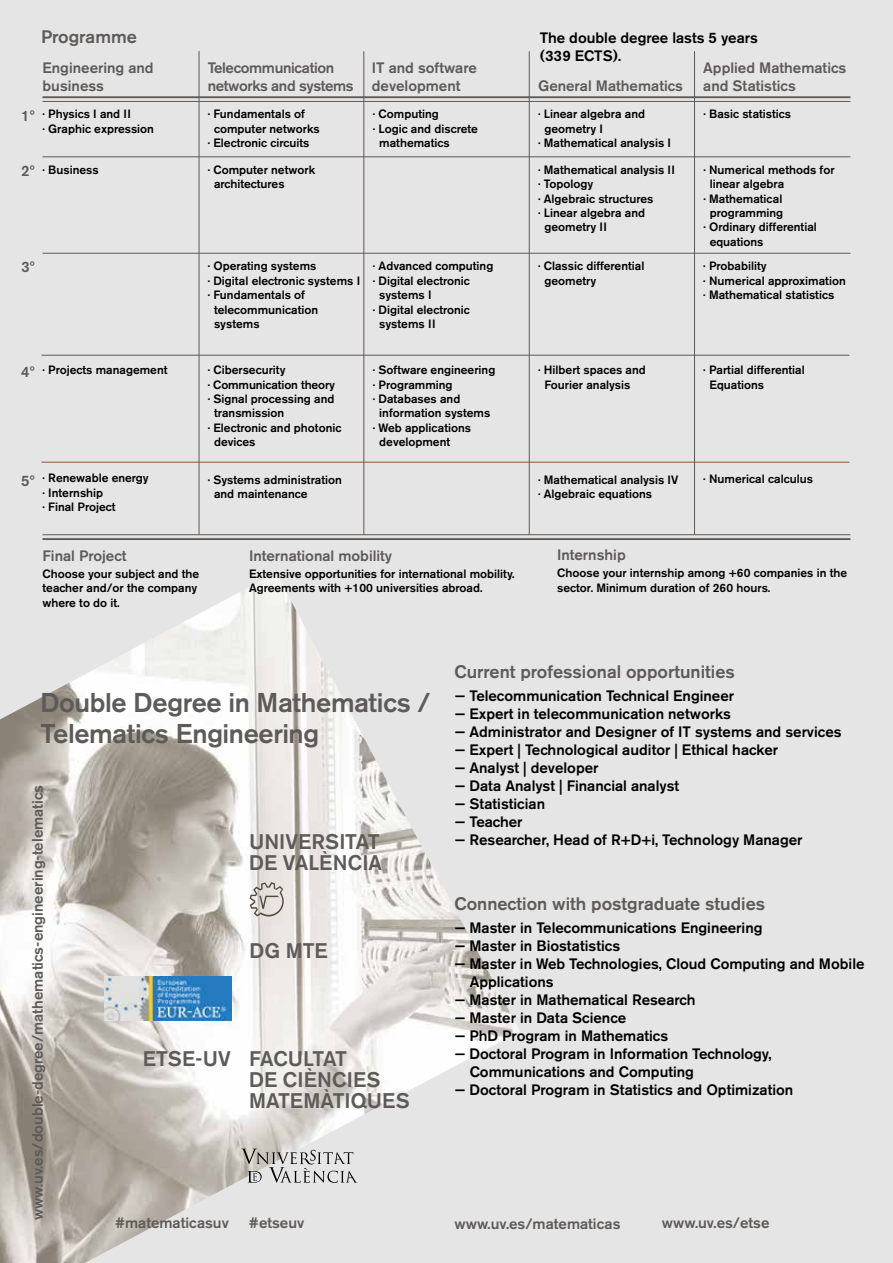
<style>
.page{position:relative;width:893px;height:1263px;background:#e6e5e5}
.page>*{position:absolute;margin:0;border:0;box-sizing:border-box;transform-origin:0 0}
.t1{font:500 27px/31.5px "Akzidenz Grotesk BE";letter-spacing:-.015em;color:#5d5a58}
.t2{font:500 21px/21px "Akzidenz Grotesk BE";letter-spacing:.005em;color:#5d5a58}
.t3{font:500 18px "Akzidenz Grotesk BE";color:#5d5a58}
.t4{font:500 15px/18px "Akzidenz Grotesk BE";color:#000}
.t5{font:500 15px/18px "Akzidenz Grotesk BE";color:#5d5a58}
.t6{font:500 15px/18px "Akzidenz Grotesk BE";letter-spacing:-.025em;color:#5d5a58}
.t7{font:500 12px/14.4px "Akzidenz Grotesk BE";color:#000}
</style>
<div class="page">
<img style="left:0;top:573px;width:520px;height:690px">
<img style="left:104px;top:976px;width:127px;height:44px">
<svg style="left:250px;top:882px;width:34px;height:34px"></svg>
<svg style="left:241px;top:1148px;width:116px;height:35px"></svg>
<hr style="left:43px;top:96px;width:807px;height:2px;background:#5d5a58">
<hr style="left:43px;top:538px;width:807px;height:2px;background:#5d5a58">
<hr style="left:43px;top:157px;width:807px;height:1px;background:#5d5a58">
<hr style="left:43px;top:253px;width:807px;height:1px;background:#5d5a58">
<hr style="left:199px;top:51px;width:1px;height:483px;background:#5d5a58">
<hr style="left:364px;top:51px;width:1px;height:484px;background:#5d5a58">
<hr style="left:529px;top:51px;width:1px;height:484px;background:#5d5a58">
<hr style="left:694px;top:51px;width:1px;height:483px;background:#5d5a58">
<hr style="left:43px;top:101px;width:807px;height:1px;background:#5d5a58">
<hr style="left:41px;top:355px;width:808px;height:1px;background:#5d5a58">
<hr style="left:43px;top:534px;width:807px;height:1px;background:#5d5a58">
<hr style="left:41px;top:462px;width:808px;height:1px;background:#8b5336">
<h3 class="t3" style="left:41px;top:25px;width:97px">Programme</h3>
<p class="t5" style="left:43px;top:58px;width:113px">Engineering and business</p>
<p class="t6" style="left:208px;top:58px;width:147px">Telecommunication networks and systems</p>
<p class="t4" style="left:540px;top:28px;width:220px">The double degree lasts 5 years (339 ECTS).</p>
<p class="t5" style="left:372px;top:58px;width:107px">IT and software development</p>
<p class="t5" style="left:703px;top:58px;width:145px">Applied Mathematics and Statistics</p>
<p class="t5" style="left:538px;top:76px;width:146px">General Mathematics</p>
<p class="t5" style="left:21px;top:107px;width:15px">1º</p>
<p class="t7" style="left:43px;top:107px;width:113px">· Physics I and II<br>· Graphic expression</p>
<p class="t7" style="left:208px;top:107px;width:99px">· Fundamentals of</p>
<p class="t7" style="left:214px;top:121px;width:107px">computer networks</p>
<p class="t7" style="left:208px;top:136px;width:103px">· Electronic circuits</p>
<p class="t7" style="left:373px;top:107px;width:67px">· Computing</p>
<p class="t7" style="left:373px;top:121px;width:106px">· Logic and discrete</p>
<p class="t7" style="left:379px;top:136px;width:72px">mathematics</p>
<p class="t7" style="left:538px;top:107px;width:108px">· Linear algebra and</p>
<p class="t7" style="left:544px;top:121px;width:60px">geometry I</p>
<p class="t7" style="left:538px;top:136px;width:135px">· Mathematical analysis I</p>
<p class="t7" style="left:703px;top:107px;width:89px">· Basic statistics</p>
<p class="t5" style="left:21px;top:162px;width:15px">2º</p>
<p class="t7" style="left:43px;top:162px;width:58px">· Business</p>
<p class="t7" style="left:214px;top:162px;width:103px;text-indent:-6px">· Computer network architectures</p>
<p class="t7" style="left:538px;top:162px;width:139px">· Mathematical analysis II</p>
<p class="t7" style="left:538px;top:177px;width:56px">· Topology</p>
<p class="t7" style="left:538px;top:191px;width:117px">· Algebraic structures</p>
<p class="t7" style="left:538px;top:206px;width:108px">· Linear algebra and</p>
<p class="t7" style="left:544px;top:220px;width:64px">geometry II</p>
<p class="t7" style="left:703px;top:162px;width:133px">· Numerical methods for</p>
<p class="t7" style="left:710px;top:177px;width:76px">linear algebra</p>
<p class="t7" style="left:703px;top:191px;width:81px">· Mathematical</p>
<p class="t7" style="left:710px;top:206px;width:75px">programming</p>
<p class="t7" style="left:703px;top:220px;width:115px">· Ordinary differential</p>
<p class="t7" style="left:710px;top:234px;width:55px">equations</p>
<p class="t5" style="left:21px;top:258px;width:15px">3º</p>
<p class="t7" style="left:208px;top:259px;width:110px">· Operating systems</p>
<p class="t7" style="left:208px;top:273px;width:154px">· Digital electronic systems I</p>
<p class="t7" style="left:208px;top:288px;width:99px">· Fundamentals of</p>
<p class="t7" style="left:214px;top:302px;width:106px">telecommunication</p>
<p class="t7" style="left:214px;top:316px;width:47px">systems</p>
<p class="t7" style="left:373px;top:259px;width:122px">· Advanced computing</p>
<p class="t7" style="left:373px;top:273px;width:98px">· Digital electronic</p>
<p class="t7" style="left:379px;top:288px;width:54px">systems I</p>
<p class="t7" style="left:373px;top:302px;width:98px">· Digital electronic</p>
<p class="t7" style="left:379px;top:316px;width:58px">systems II</p>
<p class="t7" style="left:544px;top:259px;width:101px;text-indent:-6px">· Classic differential geometry</p>
<p class="t7" style="left:703px;top:259px;width:144px">· Probability<br>· Numerical approximation · Mathematical statistics</p>
<p class="t5" style="left:21px;top:362px;width:15px">4º</p>
<p class="t7" style="left:43px;top:363px;width:126px">· Projects management</p>
<p class="t5" style="left:21px;top:472px;width:15px">5º</p>
<p class="t7" style="left:43px;top:471px;width:108px">· Renewable energy · Internship<br>· Final Project</p>
<p class="t7" style="left:208px;top:363px;width:79px">· Cibersecurity</p>
<p class="t7" style="left:208px;top:377px;width:129px">· Communication theory</p>
<p class="t7" style="left:208px;top:392px;width:128px">· Signal processing and</p>
<p class="t7" style="left:214px;top:406px;width:72px">transmission</p>
<p class="t7" style="left:208px;top:420px;width:135px">· Electronic and photonic</p>
<p class="t7" style="left:214px;top:435px;width:43px">devices</p>
<p class="t7" style="left:214px;top:472px;width:129px;text-indent:-6px">· Systems administration and maintenance</p>
<p class="t7" style="left:373px;top:363px;width:124px">· Software engineering</p>
<p class="t7" style="left:373px;top:377px;width:81px">· Programming</p>
<p class="t7" style="left:373px;top:392px;width:89px">· Databases and</p>
<p class="t7" style="left:379px;top:406px;width:113px">information systems</p>
<p class="t7" style="left:373px;top:420px;width:100px">· Web applications</p>
<p class="t7" style="left:379px;top:435px;width:72px">development</p>
<p class="t7" style="left:544px;top:363px;width:103px;text-indent:-6px">· Hilbert spaces and<br>Fourier analysis</p>
<p class="t7" style="left:710px;top:363px;width:97px;text-indent:-6px">· Partial differential<br>Equations</p>
<p class="t7" style="left:538px;top:472px;width:142px">· Mathematical analysis IV · Algebraic equations</p>
<p class="t7" style="left:703px;top:472px;width:111px">· Numerical calculus</p>
<p class="t5" style="left:43px;top:546px;width:86px">Final Project</p>
<p class="t5" style="left:249px;top:546px;width:145px">International mobility</p>
<p class="t5" style="left:557px;top:546px;width:70px">Internship</p>
<p class="t7" style="left:43px;top:566px;width:158px">Choose your subject and the teacher and/or the company where to do it.</p>
<p class="t7" style="left:249px;top:566px;width:267px">Extensive opportunities for international mobility.<br>Agreements with +100 universities abroad.</p>
<p class="t7" style="left:557px;top:566px;width:291px">Choose your internship among +60 companies in the sector. Minimum duration of 260 hours.</p>
<h3 class="t3" style="left:454px;top:660px;width:282px">Current professional opportunities</h3>
<p class="t4" style="left:455px;top:687px;width:281px">— Telecommunication Technical Engineer</p>
<p class="t4" style="left:455px;top:705px;width:278px">— Expert in telecommunication networks</p>
<p class="t4" style="left:455px;top:723px;width:388px">— Administrator and Designer of IT systems and services</p>
<p class="t4" style="left:455px;top:741px;width:325px">— Expert | Technological auditor | Ethical hacker</p>
<p class="t4" style="left:455px;top:759px;width:145px">— Analyst | developer</p>
<p class="t4" style="left:455px;top:777px;width:226px">— Data Analyst | Financial analyst</p>
<p class="t4" style="left:455px;top:795px;width:92px">— Statistician</p>
<p class="t4" style="left:455px;top:813px;width:69px">— Teacher</p>
<p class="t4" style="left:455px;top:831px;width:349px">— Researcher, Head of R+D+i, Technology Manager</p>
<h1 class="t1" style="left:40px;top:686px;width:392px">Double Degree in Mathematics /<br>Telematics Engineering</h1>
<p class="t5" style="left:28px;top:1220px;width:437px;rotate:-90deg">www.uv.es/double-degree/mathematics-engineering-telematics</p>
<h2 class="t2" style="left:249px;top:831px;width:135px">UNIVERSITAT<br>DE VALÈNCIA</h2>
<h3 class="t3" style="left:454px;top:892px;width:312px">Connection with postgraduate studies</h3>
<p class="t4" style="left:455px;top:918px;width:309px">— Master in Telecommunications Engineering</p>
<p class="t4" style="left:455px;top:936px;width:167px">— Master in Biostatistics</p>
<p class="t4" style="left:470px;top:954px;width:396px;text-indent:-15px">— Master in Web Technologies, Cloud Computing and Mobile<br>Applications</p>
<p class="t4" style="left:455px;top:990px;width:242px">— Master in Mathematical Research</p>
<p class="t4" style="left:455px;top:1008px;width:173px">— Master in Data Science</p>
<p class="t4" style="left:455px;top:1026px;width:215px">— PhD Program in Mathematics</p>
<p class="t4" style="left:470px;top:1044px;width:303px;text-indent:-15px">— Doctoral Program in Information Technology,<br>Communications and Computing</p>
<p class="t4" style="left:455px;top:1080px;width:340px">— Doctoral Program in Statistics and Optimization</p>
<h2 class="t2" style="left:250px;top:940px;width:80px">DG MTE</h2>
<h2 class="t2" style="left:143px;top:1048px;width:90px">ETSE-UV</h2>
<h2 class="t2" style="left:249px;top:1048px;width:162px">FACULTAT<br>DE CIÈNCIES<br>MATEMÀTIQUES</h2>
<p class="t5" style="left:115px;top:1214px;width:115px">#matematicasuv</p>
<p class="t5" style="left:249px;top:1214px;width:57px">#etseuv</p>
<p class="t5" style="left:454px;top:1214px;width:167px">www.uv.es/matematicas</p>
<p class="t5" style="left:662px;top:1214px;width:109px">www.uv.es/etse</p>
</div>
